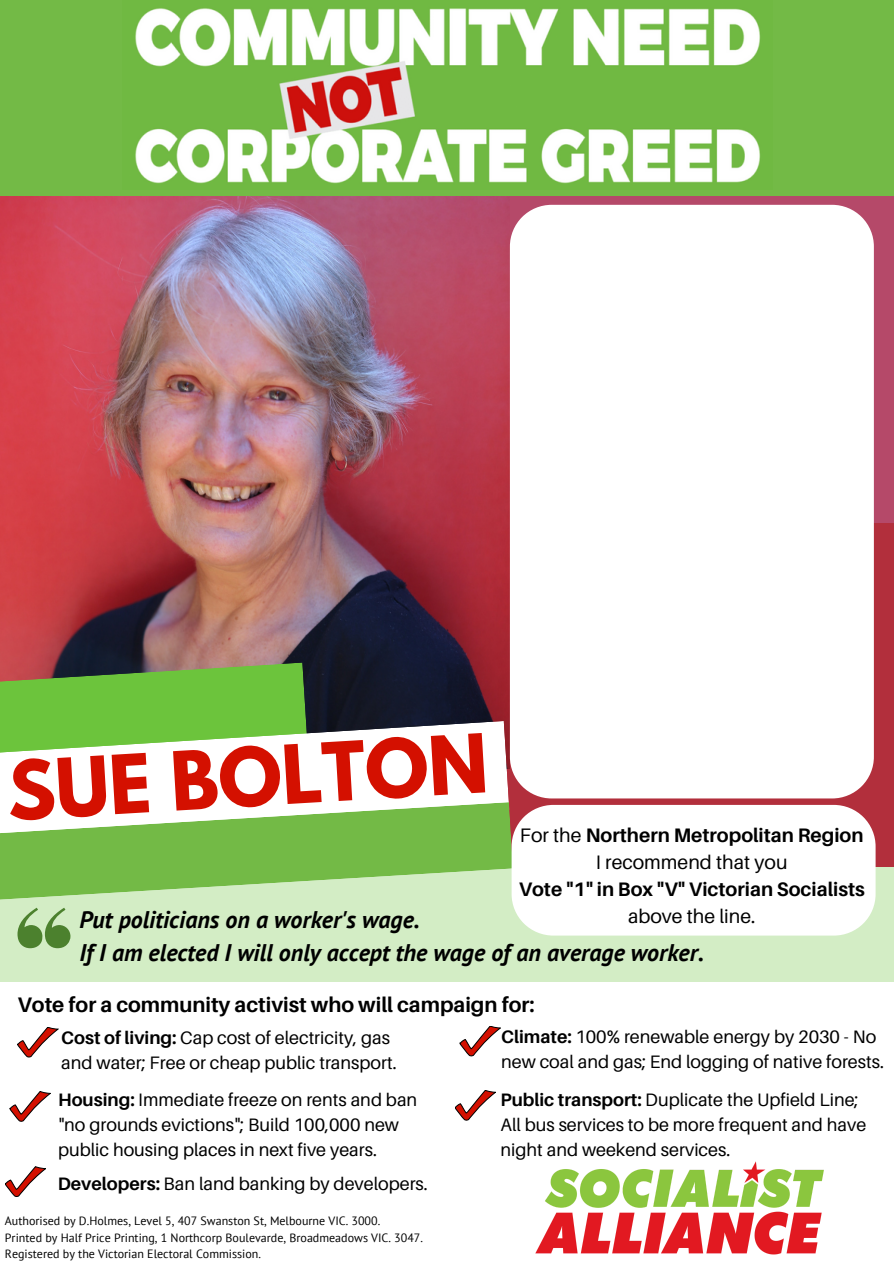
<style>
.page{position:relative;width:894px;height:1264px;background:#fff}
.page>*{position:absolute;margin:0;border:0;box-sizing:border-box;transform-origin:0 0}
.t1{font:700 72px "League Spartan";color:#d41000}
.t2{font:italic 700 24px/32.7px "PT Sans";color:#000}
.t3{font:700 21px "Aileron";color:#000}
.t4{font:700 19.5px/27px "Aileron";color:#000;text-align:center}
.t5{font:19.5px "Aileron";color:#000}
.t6{font:18px/24.8px "Aileron";color:#000}
.t7{font:12px/16px "PT Sans";color:#000}
.s1{font-weight:400}
.s2{font-weight:700}
</style>
<div class="page">
<div style="left:492px;top:504px;width:401px;height:363px;background:#b22f3c"></div>
<div style="left:465px;top:190px;width:428px;height:332px;background:#b54969"></div>
<img style="left:0;top:195px;width:509px;height:526px">
<div style="left:0;top:866px;width:893px;height:115px;background:#d3edc5"></div>
<div style="left:0;top:0;width:893px;height:195px;background:#73ba46"></div>
<img style="left:135px;top:8px;width:625px;height:175px">
<div style="left:509px;top:205px;width:364px;height:593px;background:#fff"></div>
<svg style="left:0;top:662px;width:307px;height:59px"></svg>
<svg style="left:0;top:721px;width:509px;height:81px"></svg>
<svg style="left:0;top:802px;width:511px;height:98px;fill:#73ba46"></svg>
<svg style="left:17px;top:907px;width:53px;height:41px"></svg>
<div style="left:511px;top:805px;width:364px;height:130px;background:#fff"></div>
<svg style="left:17px;top:1027px;width:41px;height:30px"></svg>
<svg style="left:10px;top:1091px;width:40px;height:30px"></svg>
<svg style="left:459px;top:1026px;width:41px;height:30px"></svg>
<svg style="left:455px;top:1090px;width:40px;height:30px"></svg>
<svg style="left:5px;top:1166px;width:41px;height:30px"></svg>
<img style="left:535px;top:1161px;width:289px;height:94px">
<h1 class="t1" style="left:5px;top:754px;width:483px;rotate:-3deg">SUE BOLTON</h1>
<p class="t4" style="left:520px;top:821px;width:345px"><span class="s1">For the</span> Northern Metropolitan Region<br><span class="s1">I recommend that you</span></p>
<p class="t4" style="left:518px;top:875px;width:347px">Vote "1" in Box "V" Victorian Socialists</p>
<p class="t5" style="left:628px;top:904px;width:129px">above the line.</p>
<h2 class="t2" style="left:79px;top:902px;width:626px">Put politicians on a worker's wage.<br>If I am elected I will only accept the wage of an average worker.</h2>
<p class="t3" style="left:17px;top:991px;width:518px">Vote for a community activist who will campaign for:</p>
<p class="t6" style="left:61px;top:1025px;width:337px"><span class="s2">Cost of living:</span> Cap cost of electricity, gas and water; Free or cheap public transport.</p>
<p class="t6" style="left:58px;top:1087px;width:360px"><span class="s2">Housing:</span> Immediate freeze on rents and ban "no grounds evictions"; Build 100,000 new public housing places in next five years.</p>
<p class="t6" style="left:501px;top:1024px;width:384px"><span class="s2">Climate:</span> 100% renewable energy by 2030 - No new coal and gas; End logging of native forests.</p>
<p class="t6" style="left:500px;top:1087px;width:367px"><span class="s2">Public transport:</span> Duplicate the Upfield Line;<br>All bus services to be more frequent and have night and weekend services.</p>
<p class="t6" style="left:58px;top:1170px;width:371px"><span class="s2">Developers:</span> Ban land banking by developers.</p>
<p class="t7" style="left:5px;top:1212px;width:419px">Authorised by D.Holmes, Level 5, 407 Swanston St, Melbourne VIC. 3000.<br>Printed by Half Price Printing, 1 Northcorp Boulevarde, Broadmeadows VIC. 3047.<br>Registered by the Victorian Electoral Commission.</p>
</div>
